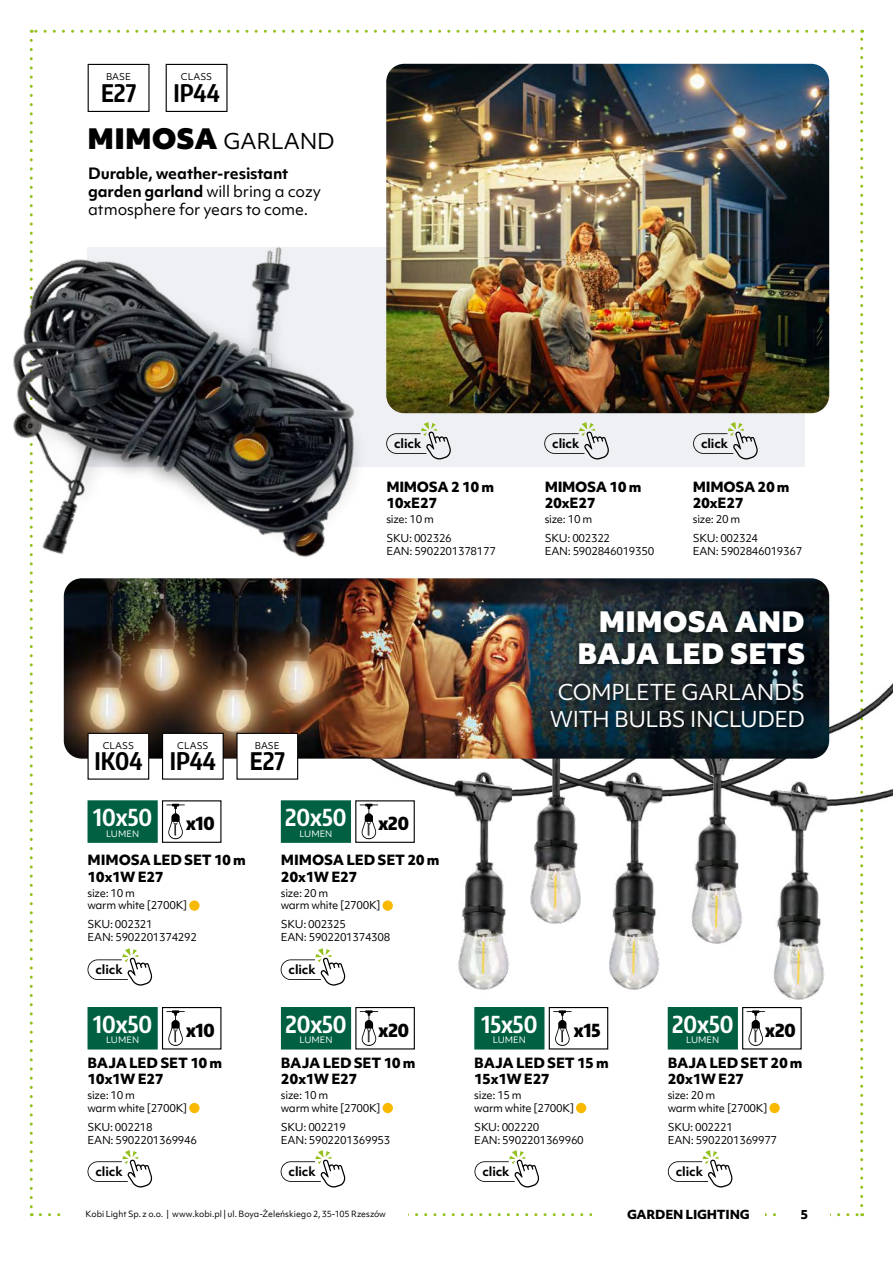
<style>
.page{position:relative;width:893px;height:1263px;background:#fff}
.page>*{position:absolute;margin:0;border:0;box-sizing:border-box;transform-origin:0 0}
.t1{font:900 27px/32.4px "Objektiv Mk 1";color:#fff;text-align:right}
.t2{font:700 24.3px "Encode Sans Compressed";color:#000}
.t3{font:700 23.4px "Encode Sans Compressed";color:#fff}
.t4{font:21px/27px "Objektiv Mk 1";letter-spacing:-.025em;color:#fff;text-align:center}
.t5{font:21px "Objektiv Mk 1";letter-spacing:-.01em;color:#000}
.t6{font:900 18px "Encode Sans Compressed";color:#000}
.t7{font:15px/18px "Objektiv Mk 1";letter-spacing:-.01em;color:#000}
.t8{font:800 13.5px/16.2px "Objektiv Mk 1";letter-spacing:-.025em;color:#000}
.t9{font:700 12px "Objektiv Mk 1";color:#000}
.t10{font:800 12px "Objektiv Mk 1";letter-spacing:-.02em;color:#000}
.t11{font:10.5px/12.8px "Objektiv Mk 1";letter-spacing:-.025em;color:#000}
.t12{font:9px "Objektiv Mk 1";letter-spacing:-.005em;color:#000}
.t13{font:8.4px "Objektiv Mk 1";color:#fff}
.t14{font:8.25px "Objektiv Mk 1";color:#000}
.s1{font-weight:900;font-size:27px}
.s2{font-weight:700}
</style>
<div class="page">
<svg style="left:30px;top:40px;width:3px;height:1176px"></svg>
<svg style="left:40px;top:1213px;width:823px;height:3px"></svg>
<svg style="left:860px;top:30px;width:3px;height:1176px"></svg>
<svg style="left:31px;top:30px;width:822px;height:3px"></svg>
<div style="left:777px;top:1194px;width:53px;height:44px;background:#fff"></div>
<div style="left:593px;top:1194px;width:172px;height:44px;background:#fff"></div>
<div style="left:65px;top:1194px;width:343px;height:44px;background:#fff"></div>
<img style="left:370px;top:759px;width:125px;height:231px">
<img style="left:608px;top:967px;width:256px;height:56px">
<img style="left:495px;top:759px;width:311px;height:254px">
<img style="left:502px;top:759px;width:111px;height:176px">
<img style="left:655px;top:659px;width:238px;height:308px">
<img style="left:64px;top:578px;width:765px;height:181px">
<div style="left:88px;top:247px;width:717px;height:220px;background:#eff0f4"></div>
<div style="left:237px;top:733px;width:61px;height:46px;background:#fff"></div>
<div style="left:236px;top:733px;width:62px;height:47px;border:1px solid #000"></div>
<div style="left:163px;top:733px;width:60px;height:46px;background:#fff"></div>
<div style="left:162px;top:733px;width:62px;height:47px;border:1px solid #000"></div>
<div style="left:88px;top:733px;width:61px;height:46px;background:#fff"></div>
<div style="left:88px;top:733px;width:61px;height:47px;border:1px solid #000"></div>
<div style="left:545px;top:604px;width:269px;height:132px;background:#000;opacity:.75"></div>
<div style="left:88px;top:64px;width:62px;height:48px;border:1px solid #000"></div>
<div style="left:166px;top:64px;width:62px;height:48px;border:1px solid #000"></div>
<div style="left:88px;top:800px;width:70px;height:43px;background:#006041;border:2px solid #006041"></div>
<div style="left:162px;top:800px;width:59px;height:43px;border:1px solid #000"></div>
<svg style="left:166px;top:804px;width:19px;height:35px"></svg>
<div style="left:189px;top:900px;width:11px;height:11px;background:#f9b900;border-radius:50%"></div>
<div style="left:281px;top:800px;width:70px;height:43px;background:#006041;border:2px solid #006041"></div>
<div style="left:356px;top:801px;width:58px;height:41px;background:#fff"></div>
<div style="left:355px;top:800px;width:60px;height:43px;border:1px solid #000"></div>
<svg style="left:360px;top:804px;width:18px;height:35px"></svg>
<div style="left:383px;top:900px;width:10px;height:11px;background:#f9b900;border-radius:50%"></div>
<div style="left:88px;top:1007px;width:70px;height:42px;background:#006041"></div>
<div style="left:162px;top:1007px;width:59px;height:42px;border:1px solid #000"></div>
<svg style="left:166px;top:1010px;width:19px;height:36px"></svg>
<div style="left:189px;top:1103px;width:11px;height:10px;background:#f9b900;border-radius:50%"></div>
<div style="left:281px;top:1007px;width:70px;height:42px;background:#006041"></div>
<div style="left:355px;top:1007px;width:60px;height:42px;border:1px solid #000"></div>
<svg style="left:360px;top:1010px;width:18px;height:36px"></svg>
<div style="left:383px;top:1103px;width:10px;height:10px;background:#f9b900;border-radius:50%"></div>
<div style="left:474px;top:1007px;width:70px;height:42px;background:#006041"></div>
<div style="left:549px;top:1007px;width:59px;height:42px;background:#fff"></div>
<div style="left:549px;top:1007px;width:59px;height:42px;border:1px solid #000"></div>
<svg style="left:553px;top:1010px;width:18px;height:36px"></svg>
<div style="left:576px;top:1103px;width:10px;height:10px;background:#f9b900;border-radius:50%"></div>
<div style="left:668px;top:1007px;width:70px;height:42px;background:#006041"></div>
<div style="left:743px;top:1007px;width:58px;height:42px;background:#fff"></div>
<div style="left:742px;top:1007px;width:60px;height:42px;border:1px solid #000"></div>
<svg style="left:747px;top:1010px;width:18px;height:36px"></svg>
<div style="left:769px;top:1103px;width:11px;height:10px;background:#f9b900;border-radius:50%"></div>
<svg style="left:423px;top:422px;width:28px;height:37px"></svg>
<svg style="left:88px;top:948px;width:64px;height:38px"></svg>
<svg style="left:88px;top:1150px;width:64px;height:37px"></svg>
<svg style="left:474px;top:1150px;width:65px;height:37px"></svg>
<svg style="left:281px;top:948px;width:64px;height:38px"></svg>
<svg style="left:281px;top:1150px;width:64px;height:37px"></svg>
<svg style="left:668px;top:1150px;width:64px;height:37px"></svg>
<svg style="left:544px;top:422px;width:65px;height:37px"></svg>
<svg style="left:693px;top:422px;width:65px;height:37px"></svg>
<img style="left:386px;top:64px;width:443px;height:349px">
<img style="left:12px;top:168px;width:411px;height:486px">
<p class="t12" style="left:106px;top:71px;width:26px">BASE</p>
<h2 class="t2" style="left:101px;top:77px;width:37px">E27</h2>
<p class="t12" style="left:181px;top:71px;width:33px">CLASS</p>
<h2 class="t2" style="left:173px;top:77px;width:48px">IP44</h2>
<h3 class="t5" style="left:88px;top:127px;width:249px"><span class="s1">MIMOSA</span> GARLAND</h3>
<h3 class="t7" style="left:88px;top:164px;width:234px"><span class="s2">Durable, weather-resistant garden garland</span> will bring a cozy atmosphere for years to come.</h3>
<p class="t9" style="left:394px;top:435px;width:29px">click</p>
<p class="t12" style="left:103px;top:739px;width:33px">CLASS</p>
<h2 class="t2" style="left:94px;top:745px;width:49px">IK04</h2>
<p class="t12" style="left:177px;top:739px;width:33px">CLASS</p>
<h2 class="t2" style="left:170px;top:745px;width:48px">IP44</h2>
<p class="t12" style="left:255px;top:739px;width:26px">BASE</p>
<h2 class="t2" style="left:250px;top:745px;width:37px">E27</h2>
<p class="t8" style="left:386px;top:478px;width:109px">MIMOSA 2 10 m<br>10xE27</p>
<p class="t11" style="left:386px;top:509px;width:67px;line-height:19.2px">size: 10 m<br>SKU: 002326</p>
<p class="t11" style="left:386px;top:544px;width:111px">EAN: 5902201378177</p>
<h3 class="t3" style="left:93px;top:802px;width:60px">10x50</h3>
<p class="t13" style="left:106px;top:828px;width:35px">LUMEN</p>
<h3 class="t6" style="left:186px;top:811px;width:30px">x10</h3>
<p class="t8" style="left:88px;top:852px;width:160px">MIMOSA LED SET 10 m<br>10x1W E27</p>
<p class="t11" style="left:88px;top:886px;width:101px">size: 10 m<br>warm white [2700K]</p>
<p class="t11" style="left:88px;top:918px;width:111px">SKU: 002321<br>EAN: 5902201374292</p>
<h3 class="t3" style="left:285px;top:802px;width:63px">20x50</h3>
<p class="t13" style="left:299px;top:828px;width:35px">LUMEN</p>
<h3 class="t6" style="left:378px;top:811px;width:32px">x20</h3>
<p class="t8" style="left:281px;top:852px;width:160px">MIMOSA LED SET 20 m<br>20x1W E27</p>
<p class="t11" style="left:281px;top:886px;width:101px">size: 20 m<br>warm white [2700K]</p>
<p class="t11" style="left:281px;top:918px;width:111px">SKU: 002325<br>EAN: 5902201374308</p>
<p class="t9" style="left:95px;top:961px;width:29px">click</p>
<p class="t9" style="left:289px;top:961px;width:29px">click</p>
<p class="t9" style="left:552px;top:435px;width:29px">click</p>
<p class="t9" style="left:701px;top:435px;width:29px">click</p>
<p class="t8" style="left:545px;top:478px;width:98px">MIMOSA 10 m<br>20xE27</p>
<p class="t11" style="left:545px;top:509px;width:67px;line-height:19.2px">size: 10 m<br>SKU: 002322</p>
<p class="t11" style="left:545px;top:544px;width:111px">EAN: 5902846019350</p>
<p class="t8" style="left:693px;top:478px;width:98px">MIMOSA 20 m<br>20xE27</p>
<p class="t11" style="left:693px;top:509px;width:67px;line-height:19.2px">size: 20 m<br>SKU: 002324</p>
<p class="t11" style="left:693px;top:544px;width:111px">EAN: 5902846019367</p>
<h1 class="t1" style="left:577px;top:604px;width:229px">MIMOSA AND<br>BAJA LED SETS</h1>
<h3 class="t4" style="left:550px;top:678px;width:257px">COMPLETE GARLANDS<br>WITH BULBS INCLUDED</h3>
<h3 class="t3" style="left:93px;top:1009px;width:60px">10x50</h3>
<p class="t13" style="left:106px;top:1034px;width:35px">LUMEN</p>
<h3 class="t6" style="left:186px;top:1018px;width:30px">x10</h3>
<p class="t8" style="left:88px;top:1054px;width:136px">BAJA LED SET 10 m<br>10x1W E27</p>
<p class="t11" style="left:88px;top:1088px;width:101px">size: 10 m<br>warm white [2700K]</p>
<p class="t11" style="left:88px;top:1120px;width:111px">SKU: 002218<br>EAN: 5902201369946</p>
<h3 class="t3" style="left:285px;top:1009px;width:63px">20x50</h3>
<p class="t13" style="left:299px;top:1034px;width:35px">LUMEN</p>
<h3 class="t6" style="left:378px;top:1018px;width:32px">x20</h3>
<p class="t8" style="left:281px;top:1054px;width:136px">BAJA LED SET 10 m<br>20x1W E27</p>
<p class="t11" style="left:281px;top:1088px;width:101px">size: 10 m<br>warm white [2700K]</p>
<p class="t11" style="left:281px;top:1120px;width:111px">SKU: 002219<br>EAN: 5902201369953</p>
<h3 class="t3" style="left:481px;top:1009px;width:57px">15x50</h3>
<p class="t13" style="left:493px;top:1034px;width:35px">LUMEN</p>
<h3 class="t6" style="left:574px;top:1018px;width:28px">x15</h3>
<p class="t8" style="left:474px;top:1054px;width:136px">BAJA LED SET 15 m<br>15x1W E27</p>
<p class="t11" style="left:474px;top:1088px;width:101px">size: 15 m<br>warm white [2700K]</p>
<p class="t11" style="left:474px;top:1120px;width:111px">SKU: 002220<br>EAN: 5902201369960</p>
<h3 class="t3" style="left:672px;top:1009px;width:63px">20x50</h3>
<p class="t13" style="left:686px;top:1034px;width:35px">LUMEN</p>
<h3 class="t6" style="left:765px;top:1018px;width:32px">x20</h3>
<p class="t8" style="left:668px;top:1054px;width:136px">BAJA LED SET 20 m<br>20x1W E27</p>
<p class="t11" style="left:668px;top:1088px;width:101px">size: 20 m<br>warm white [2700K]</p>
<p class="t11" style="left:668px;top:1120px;width:111px">SKU: 002221<br>EAN: 5902201369977</p>
<p class="t9" style="left:95px;top:1163px;width:29px">click</p>
<p class="t9" style="left:482px;top:1163px;width:29px">click</p>
<p class="t9" style="left:289px;top:1163px;width:29px">click</p>
<p class="t9" style="left:676px;top:1163px;width:29px">click</p>
<p class="t14" style="left:86px;top:1208px;width:302px">Kobi Light Sp. z o.o. | www.kobi.pl | ul. Boya-Żeleńskiego 2, 35-105 Rzeszów</p>
<p class="t10" style="left:627px;top:1206px;width:124px">GARDEN LIGHTING</p>
<p class="t10" style="left:801px;top:1206px;width:9px">5</p>
</div>
